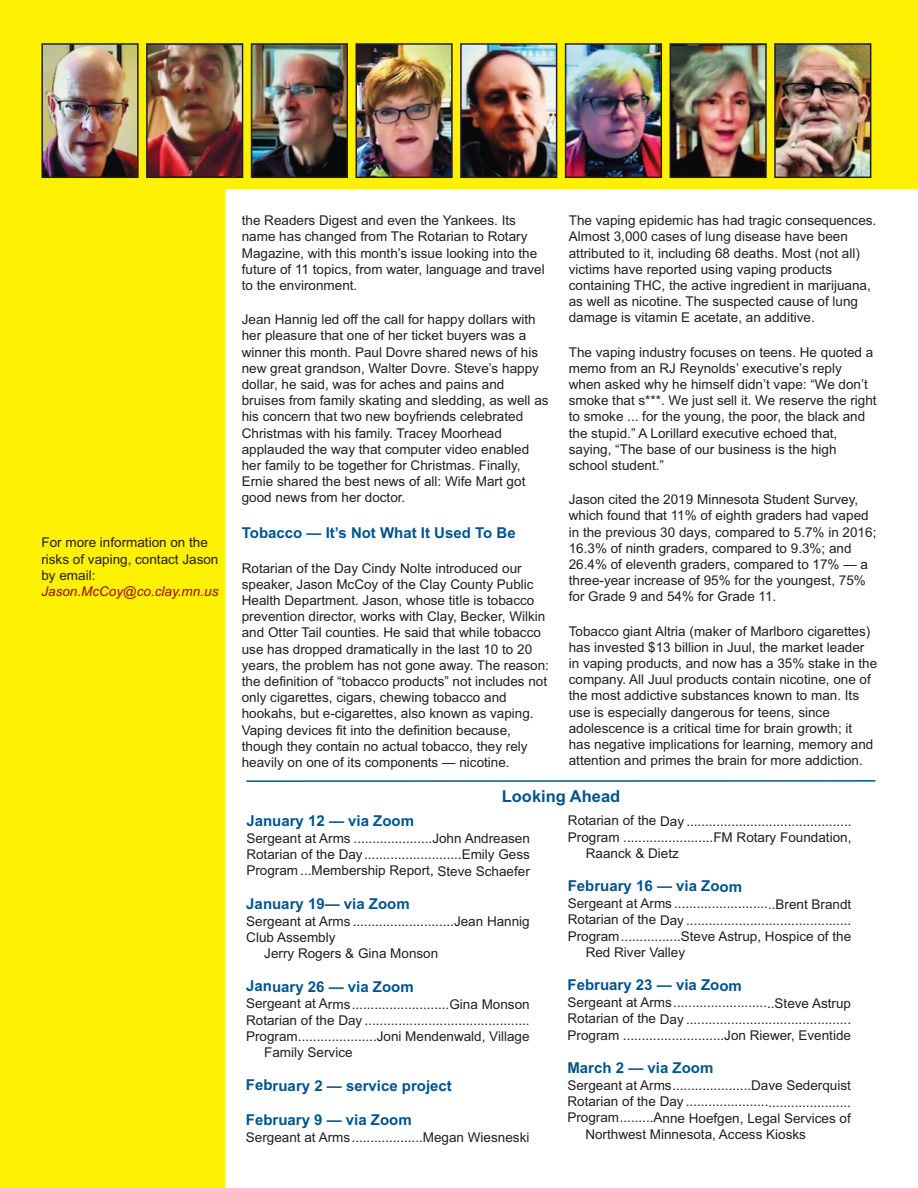
<style>
.page{position:relative;width:918px;height:1188px;background:#fff}
.page>*{position:absolute;margin:0;border:0;box-sizing:border-box;transform-origin:0 0}
.t1{font:700 16.5px "Arial";color:#00548e}
.t2{font:700 15px "Arial";color:#00548e}
.t3{font:13.5px/16.2px "Arial";color:#231f20}
.t4{font:italic 13.5px "Arial";color:#9d070d}
</style>
<div class="page">
<div style="left:0;top:24px;width:225px;height:1164px;background:#fff101"></div>
<div style="left:0;top:0;width:918px;height:189px;background:#fff101"></div>
<img style="left:44px;top:46px;width:92px;height:129px">
<div style="left:41px;top:43px;width:98px;height:135px;border:2px solid #231f20"></div>
<img style="left:149px;top:46px;width:91px;height:129px">
<div style="left:146px;top:43px;width:97px;height:135px;border:2px solid #231f20"></div>
<img style="left:254px;top:46px;width:91px;height:129px">
<div style="left:251px;top:43px;width:97px;height:135px;border:2px solid #231f20"></div>
<img style="left:358px;top:46px;width:92px;height:129px">
<div style="left:355px;top:43px;width:98px;height:135px;border:2px solid #231f20"></div>
<img style="left:463px;top:46px;width:91px;height:129px">
<div style="left:460px;top:43px;width:97px;height:135px;border:2px solid #231f20"></div>
<img style="left:568px;top:46px;width:91px;height:129px">
<div style="left:565px;top:43px;width:97px;height:135px;border:2px solid #231f20"></div>
<img style="left:673px;top:46px;width:91px;height:129px">
<div style="left:670px;top:43px;width:97px;height:135px;border:2px solid #231f20"></div>
<img style="left:777px;top:46px;width:91px;height:129px">
<div style="left:774px;top:43px;width:97px;height:135px;border:2px solid #231f20"></div>
<hr style="left:246px;top:780px;width:630px;height:2px;background:#00548e">
<p class="t3" style="left:41px;top:536px;width:179px">For more information on the risks of vaping, contact Jason by email:</p>
<p class="t4" style="left:41px;top:583px;width:178px">Jason.McCoy@co.clay.mn.us</p>
<p class="t3" style="left:242px;top:214px;width:304px">the Readers Digest and even the Yankees. Its name has changed from The Rotarian to Rotary Magazine, with this month’s issue looking into the future of 11 topics, from water, language and travel to the environment.</p>
<p class="t3" style="left:242px;top:313px;width:308px">Jean Hannig led off the call for happy dollars with her pleasure that one of her ticket buyers was a winner this month. Paul Dovre shared news of his new great grandson, Walter Dovre. Steve’s happy dollar, he said, was for aches and pains and bruises from family skating and sledding, as well as his concern that two new boyfriends celebrated Christmas with his family. Tracey Moorhead applauded the way that computer video enabled her family to be together for Christmas. Finally, Ernie shared the best news of all: Wife Mart got good news from her doctor.</p>
<p class="t2" style="left:242px;top:527px;width:275px">Tobacco — It’s Not What It Used To Be</p>
<p class="t3" style="left:242px;top:561px;width:309px">Rotarian of the Day Cindy Nolte introduced our speaker, Jason McCoy of the Clay County Public Health Department. Jason, whose title is tobacco prevention director, works with Clay, Becker, Wilkin and Otter Tail counties. He said that while tobacco use has dropped dramatically in the last 10 to 20 years, the problem has not gone away. The reason: the definition of “tobacco products” not includes not only cigarettes, cigars, chewing tobacco and hookahs, but e-cigarettes, also known as vaping.<br>Vaping devices fit into the definition because, though they contain no actual tobacco, they rely heavily on one of its components — nicotine.</p>
<p class="t3" style="left:569px;top:214px;width:309px">The vaping epidemic has had tragic consequences.<br>Almost 3,000 cases of lung disease have been attributed to it, including 68 deaths. Most (not all) victims have reported using vaping products containing THC, the active ingredient in marijuana, as well as nicotine. The suspected cause of lung damage is vitamin E acetate, an additive.</p>
<p class="t3" style="left:569px;top:345px;width:309px">The vaping industry focuses on teens. He quoted a memo from an RJ Reynolds’ executive’s reply when asked why he himself didn’t vape: “We don’t smoke that s***. We just sell it. We reserve the right to smoke ... for the young, the poor, the black and the stupid.” A Lorillard executive echoed that, saying, “The base of our business is the high school student.”</p>
<p class="t3" style="left:569px;top:493px;width:309px">Jason cited the 2019 Minnesota Student Survey, which found that 11% of eighth graders had vaped in the previous 30 days, compared to 5.7% in 2016; 16.3% of ninth graders, compared to 9.3%; and 26.4% of eleventh graders, compared to 17% — a three-year increase of 95% for the youngest, 75% for Grade 9 and 54% for Grade 11.</p>
<p class="t3" style="left:569px;top:624px;width:310px">Tobacco giant Altria (maker of Marlboro cigarettes) has invested $13 billion in Juul, the market leader in vaping products, and now has a 35% stake in the company. All Juul products contain nicotine, one of the most addictive substances known to man. Its use is especially dangerous for teens, since adolescence is a critical time for brain growth; it has negative implications for learning, memory and attention and primes the brain for more addiction.</p>
<p class="t1" style="left:502px;top:791px;width:120px">Looking Ahead</p>
<p class="t2" style="left:246px;top:815px;width:169px">January 12 — via Zoom</p>
<p class="t3" style="left:246px;top:832px;width:285px;text-align:justify">Sergeant at Arms .....................John Andreasen Rotarian of the Day..........................Emily Gess Program ...Membership Report, Steve Schaefer</p>
<p class="t2" style="left:246px;top:898px;width:165px">January 19— via Zoom</p>
<p class="t3" style="left:246px;top:914px;width:285px">Sergeant at Arms ...........................Jean Hannig</p>
<p class="t3" style="left:246px;top:930px;width:91px">Club Assembly</p>
<p class="t3" style="left:264px;top:947px;width:176px">Jerry Rogers &amp; Gina Monson</p>
<p class="t2" style="left:246px;top:981px;width:169px">January 26 — via Zoom</p>
<p class="t3" style="left:246px;top:997px;width:285px">Sergeant at Arms..........................Gina Monson</p>
<p class="t3" style="left:246px;top:1013px;width:285px">Rotarian of the Day ............................................</p>
<p class="t3" style="left:246px;top:1029px;width:285px">Program.....................Joni Mendenwald, Village</p>
<p class="t3" style="left:264px;top:1046px;width:90px">Family Service</p>
<p class="t2" style="left:246px;top:1080px;width:207px">February 2 — service project</p>
<p class="t2" style="left:246px;top:1114px;width:167px">February 9 — via Zoom</p>
<p class="t3" style="left:246px;top:1130px;width:285px">Sergeant at Arms...................Megan Wiesneski</p>
<p class="t3" style="left:568px;top:814px;width:285px">Rotarian of the Day ............................................</p>
<p class="t3" style="left:568px;top:830px;width:285px">Program ........................FM Rotary Foundation,</p>
<p class="t3" style="left:586px;top:846px;width:95px">Raanck &amp; Dietz</p>
<p class="t2" style="left:568px;top:881px;width:176px">February 16 — via Zoom</p>
<p class="t3" style="left:568px;top:897px;width:285px">Sergeant at Arms ...........................Brent Brandt</p>
<p class="t3" style="left:568px;top:913px;width:285px">Rotarian of the Day ............................................</p>
<p class="t3" style="left:568px;top:929px;width:285px">Program................Steve Astrup, Hospice of the</p>
<p class="t3" style="left:586px;top:945px;width:101px">Red River Valley</p>
<p class="t2" style="left:568px;top:980px;width:176px">February 23 — via Zoom</p>
<p class="t3" style="left:568px;top:996px;width:285px;text-align:justify">Sergeant at Arms...........................Steve Astrup Rotarian of the Day ............................................<br>Program ...........................Jon Riewer, Eventide</p>
<p class="t2" style="left:567px;top:1062px;width:147px">March 2 — via Zoom</p>
<p class="t3" style="left:567px;top:1079px;width:285px">Sergeant at Arms.....................Dave Sederquist</p>
<p class="t3" style="left:567px;top:1095px;width:285px">Rotarian of the Day ............................................</p>
<p class="t3" style="left:567px;top:1111px;width:285px">Program.........Anne Hoefgen, Legal Services of</p>
<p class="t3" style="left:585px;top:1127px;width:222px">Northwest Minnesota, Access Kiosks</p>
</div>
